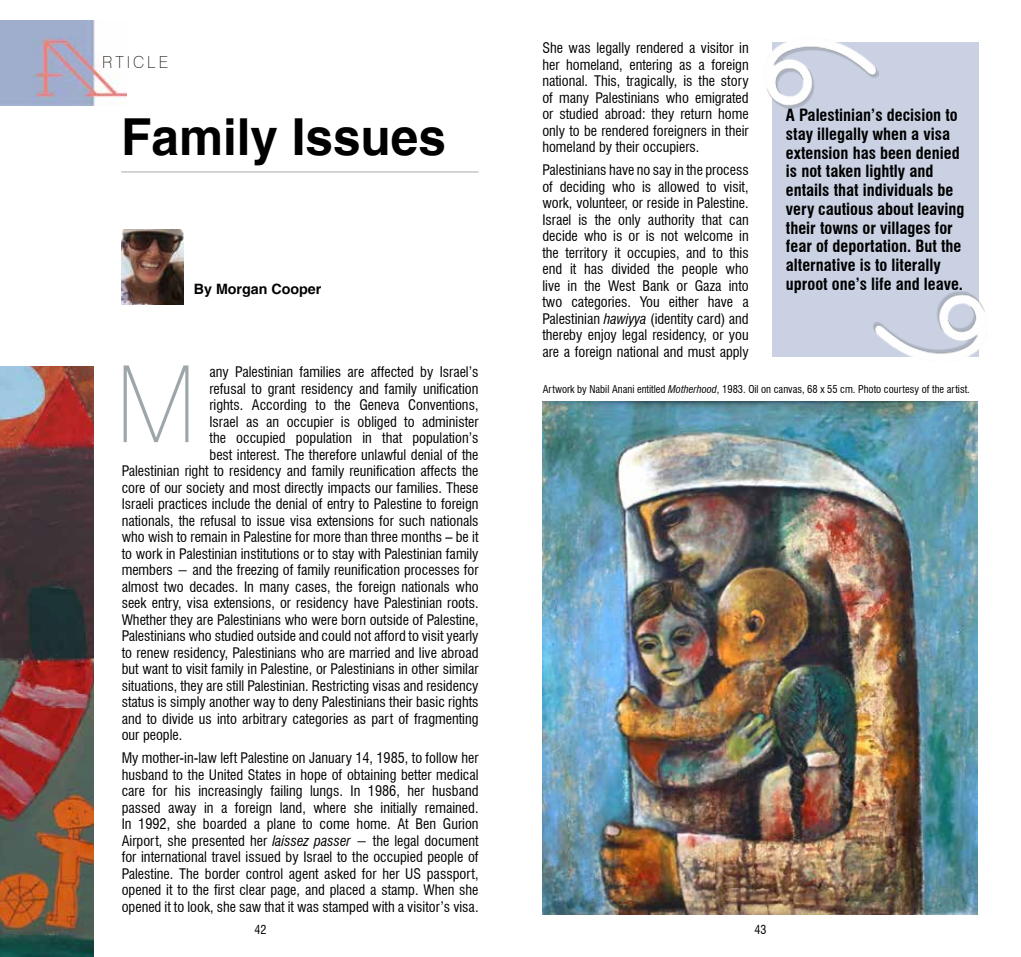
<style>
.page{position:relative;width:1021px;height:957px;background:#fff}
.page>*{position:absolute;margin:0;border:0;box-sizing:border-box;transform-origin:0 0}
.t1{font:100 106.5px "Swiss 721 BT";color:#9da6ab}
.t2{font:700 51px "Switzerland";color:#000}
.t3{font:700 condensed 16.5px/18.8px "Swiss 721 BT";color:#000}
.t4{font:100 16.5px "Swiss 721 BT";letter-spacing:.18em;color:#000}
.t5{font:condensed 14.25px/16.5px "Swiss 721 BT";color:#000;text-align:justify}
.t6{font:700 14.25px "Switzerland";color:#000}
.t7{font:condensed 12px "Swiss 721 BT";color:#000}
.t8{font:condensed 10.5px "Swiss 721 BT";color:#000}
.s1{font-style:italic}
</style>
<div class="page">
<img style="left:121px;top:229px;width:62px;height:75px">
<hr style="left:121px;top:171px;width:357px;height:2px;background:#c6c6c6">
<img style="left:0;top:20px;width:127px;height:85px">
<img style="left:0;top:366px;width:94px;height:591px">
<div style="left:772px;top:43px;width:206px;height:314px;background:#c9d1e2"></div>
<img style="left:873px;top:290px;width:112px;height:67px">
<img style="left:766px;top:42px;width:112px;height:66px">
<img style="left:542px;top:401px;width:435px;height:513px">
<p class="t4" style="left:102px;top:52px;width:67px">RTICLE</p>
<h2 class="t2" style="left:121px;top:106px;width:326px">Family Issues</h2>
<p class="t6" style="left:194px;top:280px;width:129px">By Morgan Cooper</p>
<h1 class="t1" style="left:115px;top:339px;width:84px">M</h1>
<p class="t5" style="left:209px;top:364px;width:270px">any Palestinian families are affected by Israel’s</p>
<p class="t5" style="left:209px;top:380px;width:270px">refusal to grant residency and family unification</p>
<p class="t5" style="left:209px;top:397px;width:270px">rights. According to the Geneva Conventions,</p>
<p class="t5" style="left:209px;top:413px;width:270px">Israel as an occupier is obliged to administer</p>
<p class="t5" style="left:209px;top:430px;width:270px">the occupied population in that population’s</p>
<p class="t5" style="left:209px;top:446px;width:270px">best interest. The therefore unlawful denial of the</p>
<p class="t5" style="left:122px;top:463px;width:358px">Palestinian right to residency and family reunification affects the</p>
<p class="t5" style="left:122px;top:479px;width:358px">core of our society and most directly impacts our families. These</p>
<p class="t5" style="left:122px;top:496px;width:358px">Israeli practices include the denial of entry to Palestine to foreign</p>
<p class="t5" style="left:122px;top:512px;width:358px">nationals, the refusal to issue visa extensions for such nationals</p>
<p class="t5" style="left:122px;top:529px;width:358px">who wish to remain in Palestine for more than three months – be it</p>
<p class="t5" style="left:122px;top:545px;width:358px">to work in Palestinian institutions or to stay with Palestinian family</p>
<p class="t5" style="left:122px;top:562px;width:358px">members − and the freezing of family reunification processes for</p>
<p class="t5" style="left:122px;top:578px;width:358px">almost two decades. In many cases, the foreign nationals who</p>
<p class="t5" style="left:122px;top:595px;width:358px">seek entry, visa extensions, or residency have Palestinian roots.</p>
<p class="t5" style="left:122px;top:611px;width:358px">Whether they are Palestinians who were born outside of Palestine,</p>
<p class="t5" style="left:122px;top:628px;width:358px">Palestinians who studied outside and could not afford to visit yearly</p>
<p class="t5" style="left:122px;top:644px;width:358px">to renew residency, Palestinians who are married and live abroad</p>
<p class="t5" style="left:122px;top:661px;width:358px">but want to visit family in Palestine, or Palestinians in other similar</p>
<p class="t5" style="left:122px;top:677px;width:358px">situations, they are still Palestinian. Restricting visas and residency</p>
<p class="t5" style="left:122px;top:694px;width:358px">status is simply another way to deny Palestinians their basic rights</p>
<p class="t5" style="left:122px;top:710px;width:358px">and to divide us into arbitrary categories as part of fragmenting</p>
<p class="t5" style="left:122px;top:727px;width:62px">our people.</p>
<p class="t5" style="left:122px;top:750px;width:358px">My mother-in-law left Palestine on January 14, 1985, to follow her husband to the United States in hope of obtaining better medical care for his increasingly failing lungs. In 1986, her husband passed away in a foreign land, where she initially remained.<br>In 1992, she boarded a plane to come home. At Ben Gurion Airport, she presented her <span class="s1">laissez passer</span> − the legal document for international travel issued by Israel to the occupied people of Palestine. The border control agent asked for her US passport, opened it to the first clear page, and placed a stamp. When she opened it to look, she saw that it was stamped with a visitor’s visa.</p>
<p class="t5" style="left:542px;top:40px;width:208px">She was legally rendered a visitor in her homeland, entering as a foreign national. This, tragically, is the story of many Palestinians who emigrated or studied abroad: they return home only to be rendered foreigners in their homeland by their occupiers.</p>
<p class="t5" style="left:542px;top:162px;width:208px">Palestinians have no say in the process of deciding who is allowed to visit, work, volunteer, or reside in Palestine.<br>Israel is the only authority that can decide who is or is not welcome in the territory it occupies, and to this end it has divided the people who live in the West Bank or Gaza into two categories. You either have a Palestinian <span class="s1">hawiyya</span> (identity card) and thereby enjoy legal residency, or you are a foreign national and must apply</p>
<p class="t8" style="left:543px;top:383px;width:428px">Artwork by Nabil Anani entitled <span class="s1">Motherhood</span>, 1983. Oil on canvas, 68 x 55 cm. Photo courtesy of the artist.</p>
<p class="t3" style="left:786px;top:106px;width:180px">A Palestinian’s decision to stay illegally when a visa extension has been denied is not taken lightly and entails that individuals be very cautious about leaving their towns or villages for fear of deportation. But the alternative is to literally uproot one’s life and leave.</p>
<p class="t7" style="left:254px;top:922px;width:13px">42</p>
<p class="t7" style="left:754px;top:922px;width:13px">43</p>
</div>
